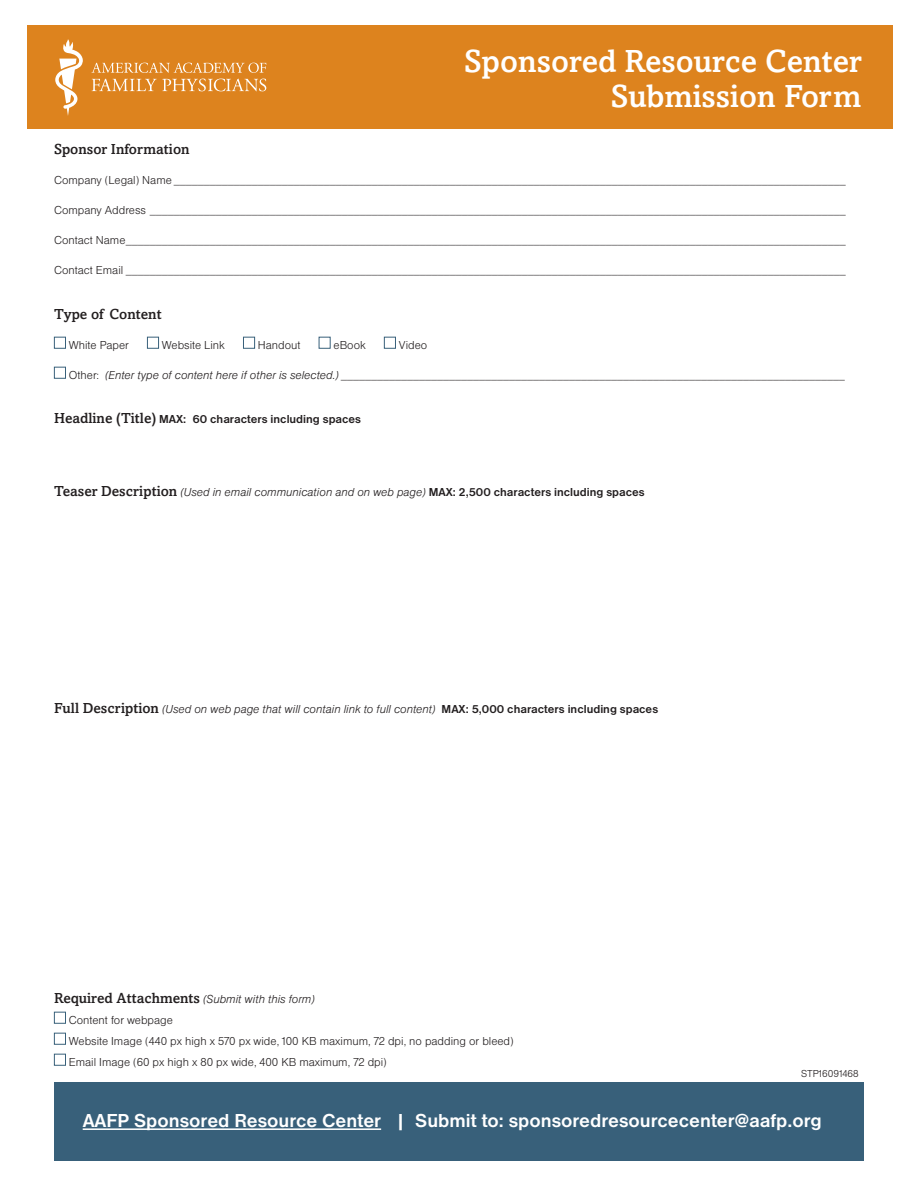
<style>
.page{position:relative;width:918px;height:1188px;background:#fff}
.page>*{position:absolute;margin:0;border:0;box-sizing:border-box;transform-origin:0 0}
.t1{font:500 33px/34.5px "Livingston";color:#fff;text-align:right}
.t2{font:700 19.5px "Nimbus San D";color:#fff}
.t3{font:500 15px "Livingston";color:#231f20}
.t4{font:12px "Nimbus San D Ligh";color:#231f20}
.t5{font:12px "Nimbus San D Ligh Ital";color:#231f20}
.t6{font:700 12px "Nimbus San D";color:#231f20}
.t7{font:10.5px "Nimbus San D Ligh";color:#231f20}
.s1{font-family:"Nimbus San D Ligh"}
.s2{font-family:"Livingston";font-weight:500;font-size:15px}
.s3{font-family:"Nimbus San D";font-weight:700}
</style>
<div class="page">
<div style="left:27px;top:25px;width:865px;height:104px;background:#dd831e"></div>
<svg style="left:91px;top:63px;width:175px;height:10px"></svg>
<svg style="left:92px;top:79px;width:174px;height:12px"></svg>
<svg style="left:55px;top:39px;width:28px;height:77px"></svg>
<div style="left:54px;top:337px;width:12px;height:12px;border:1px solid #38607a"></div>
<div style="left:147px;top:337px;width:12px;height:12px;border:1px solid #38607a"></div>
<div style="left:243px;top:337px;width:12px;height:12px;border:1px solid #38607a"></div>
<div style="left:319px;top:337px;width:12px;height:12px;border:1px solid #38607a"></div>
<div style="left:384px;top:337px;width:12px;height:12px;border:1px solid #38607a"></div>
<div style="left:54px;top:367px;width:12px;height:12px;border:1px solid #38607a"></div>
<div style="left:54px;top:1012px;width:12px;height:12px;border:1px solid #38607a"></div>
<div style="left:54px;top:1033px;width:12px;height:12px;border:1px solid #38607a"></div>
<div style="left:54px;top:1054px;width:12px;height:12px;border:1px solid #38607a"></div>
<div style="left:54px;top:1082px;width:810px;height:79px;background:#38607a"></div>
<hr style="left:83px;top:1128px;width:298px;height:2px;background:#fff">
<p class="t1" style="left:464px;top:44px;width:398px">Sponsored Resource Center<br>Submission Form</p>
<p class="t3" style="left:54px;top:141px;width:137px">Sponsor Information</p>
<p class="t4" style="left:54px;top:174px;width:793px">Company (Legal) Name ________________________________________________________________________________________________________________</p>
<p class="t4" style="left:54px;top:204px;width:793px">Company Address ____________________________________________________________________________________________________________________</p>
<p class="t4" style="left:54px;top:234px;width:793px">Contact Name________________________________________________________________________________________________________________________</p>
<p class="t4" style="left:54px;top:264px;width:793px">Contact Email ________________________________________________________________________________________________________________________</p>
<p class="t3" style="left:54px;top:305px;width:109px">Type of Content</p>
<p class="t4" style="left:69px;top:338px;width:62px">White Paper</p>
<p class="t4" style="left:162px;top:338px;width:65px">Website Link</p>
<p class="t4" style="left:258px;top:338px;width:44px">Handout</p>
<p class="t4" style="left:334px;top:338px;width:34px">eBook</p>
<p class="t4" style="left:399px;top:338px;width:30px">Video</p>
<p class="t5" style="left:69px;top:368px;width:779px"><span class="s1">Other:</span> (Enter type of content here if other is selected.) ____________________________________________________________________________________</p>
<p class="t6" style="left:54px;top:412px;width:309px"><span class="s2">Headline (Title)</span> MAX: 60 characters including spaces</p>
<p class="t5" style="left:54px;top:486px;width:592px"><span class="s2">Teaser Description</span> (Used in email communication and on web page) <span class="s3">MAX: 2,500 characters including spaces</span></p>
<p class="t5" style="left:54px;top:703px;width:606px"><span class="s2">Full Description</span> (Used on web page that will contain link to full content) <span class="s3">MAX: 5,000 characters including spaces</span></p>
<p class="t5" style="left:54px;top:992px;width:262px"><span class="s2">Required Attachments</span> (Submit with this form)</p>
<p class="t4" style="left:69px;top:1013px;width:106px">Content for webpage</p>
<p class="t4" style="left:69px;top:1034px;width:446px">Website Image (440 px high x 570 px wide, 100 KB maximum, 72 dpi, no padding or bleed)</p>
<p class="t4" style="left:69px;top:1055px;width:319px">Email Image (60 px high x 80 px wide, 400 KB maximum, 72 dpi)</p>
<p class="t7" style="left:801px;top:1067px;width:59px">STP16091468</p>
<p class="t2" style="left:83px;top:1110px;width:741px">AAFP Sponsored Resource Center | Submit to: sponsoredresourcecenter@aafp.org</p>
</div>
